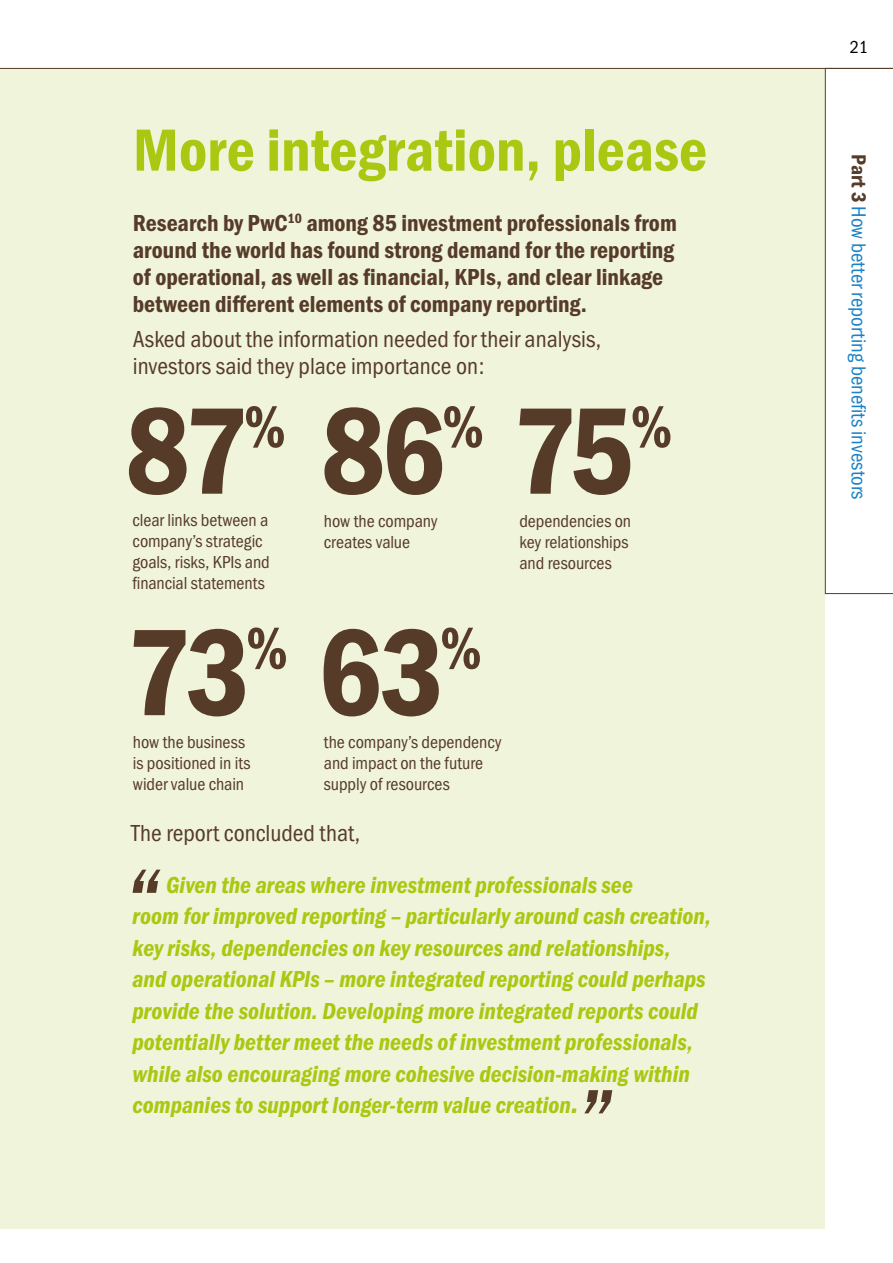
<style>
.page{position:relative;width:893px;height:1263px;background:#fff}
.page>*{position:absolute;margin:0;border:0;box-sizing:border-box;transform-origin:0 0}
.t1{font:127.5px "Franklin Gothic URW Con Dem";letter-spacing:-.04em;color:#563b29}
.t2{font:61.5px "Franklin Gothic URW Con Dem";color:#aac811}
.t3{font:24px/31.5px "Franklin Gothic URW Con Dem Ita";color:#aac811}
.t4{font:24px/27px "Franklin Gothic URW Con Dem";color:#563b29}
.t5{font:24px/27px "Franklin Gothic URW Con Boo";color:#563b29}
.t6{font:21px "Franklin Gothic URW Con Boo";color:#1a82c5}
.t7{font:18px/21px "Franklin Gothic URW Con Boo";color:#563b29}
.t8{font:18px "Franklin Gothic URW Con Boo";color:#000}
.s1{font-size:30px}
.s2{font-family:"Franklin Gothic URW Con Dem";color:#563b29}
</style>
<div class="page">
<div style="left:0;top:69px;width:825px;height:1160px;background:#f0f4da"></div>
<svg style="left:825px;top:69px;width:68px;height:525px"></svg>
<hr style="left:0;top:68px;width:893px;height:1px;background:#563b29">
<svg style="left:133px;top:870px;width:27px;height:23px"></svg>
<svg style="left:584px;top:1090px;width:28px;height:23px"></svg>
<h2 class="t2" style="left:133px;top:109px;width:576px">More integration, please</h2>
<p class="t4" style="left:133px;top:208px;width:545px">Research by PwC<sup>10</sup> among 85 investment professionals from around the world has found strong demand for the reporting of operational, as well as financial, KPIs, and clear linkage between different elements of company reporting.</p>
<p class="t5" style="left:133px;top:325px;width:470px">Asked about the information needed for their analysis, investors said they place importance on:</p>
<h1 class="t1" style="left:125px;top:366px;width:549px">87<sup>%</sup> 86<sup>%</sup> 75<sup>%</sup></h1>
<p class="t7" style="left:133px;top:509px;width:139px">clear links between a company’s strategic goals, risks, KPIs and financial statements</p>
<h1 class="t1" style="left:126px;top:587px;width:357px">73<sup>%</sup> 63<sup>%</sup></h1>
<p class="t7" style="left:324px;top:731px;width:179px">the company’s dependency and impact on the future supply of resources</p>
<p class="t7" style="left:324px;top:510px;width:115px">how the company creates value</p>
<p class="t7" style="left:519px;top:510px;width:113px">dependencies on key relationships and resources</p>
<p class="t7" style="left:133px;top:731px;width:119px">how the business is positioned in its wider value chain</p>
<p class="t5" style="left:131px;top:819px;width:230px">The report concluded that,</p>
<p class="t3" style="left:133px;top:869px;width:580px;text-indent:34px">Given the areas where investment professionals see<br>room for improved reporting – particularly around cash creation, key risks, dependencies on key resources and relationships,<br>and operational KPIs – more integrated reporting could perhaps provide the solution. Developing more integrated reports could potentially better meet the needs of investment professionals, while also encouraging more cohesive decision-making within companies to support longer-term value creation<span class="s1">.</span></p>
<p class="t8" style="left:850px;top:36px;width:20px">21</p>
<p class="t6" style="left:872px;top:154px;width:347px;rotate:90deg"><span class="s2">Part 3</span> How better reporting benefits investors</p>
</div>
